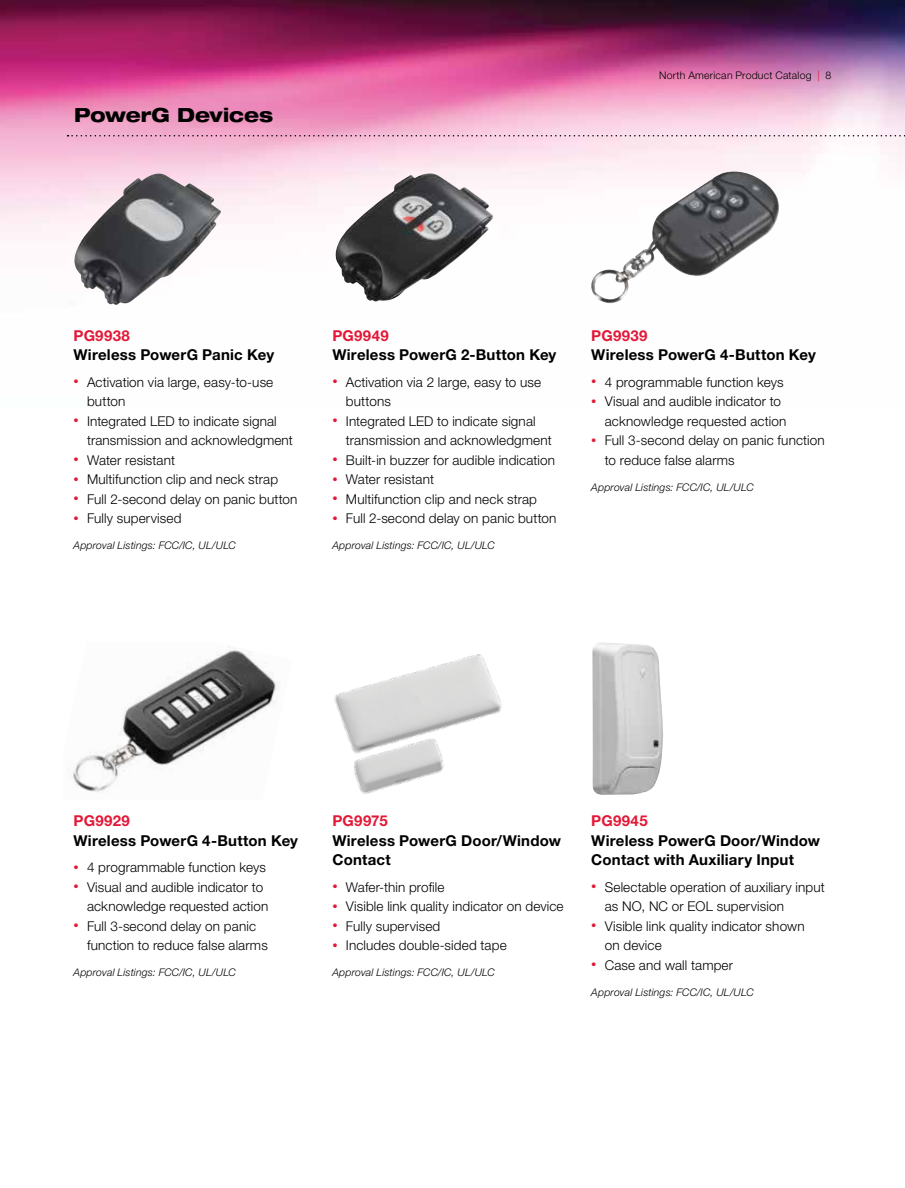
<style>
.page{position:relative;width:905px;height:1188px;background:#fff}
.page>*{position:absolute;margin:0;border:0;box-sizing:border-box;transform-origin:0 0}
.t1{font:800 expanded 19.5px "Helvetica Neue LT Std";letter-spacing:-.005em;color:#000;scale:.95 1}
.t2{font:700 15px/19.5px "Helvetica Neue LT Std";letter-spacing:.015em;color:#000}
.t3{font:700 15px "Helvetica Neue LT Std";letter-spacing:.02em;color:#e31837}
.t4{font:300 13.5px/19.5px "Helvetica Neue LT Std";letter-spacing:.01em;color:#000}
.t5{font:italic 300 10.5px "Helvetica Neue LT Std";letter-spacing:.015em;color:#000}
.t6{font:300 10.5px "Helvetica Neue LT Std";letter-spacing:.02em;color:#000}
.s1{color:#e31837}
.s2{font-size:10.5px;color:#e31837}
</style>
<div class="page">
<img style="left:0;top:0;width:904px;height:240px">
<svg style="left:68px;top:135px;width:837px;height:1px"></svg>
<img style="left:73px;top:174px;width:149px;height:131px">
<img style="left:68px;top:646px;width:212px;height:146px">
<img style="left:334px;top:654px;width:168px;height:140px">
<img style="left:592px;top:642px;width:71px;height:153px">
<img style="left:335px;top:173px;width:158px;height:129px">
<img style="left:589px;top:172px;width:192px;height:132px">
<h1 class="t1" style="left:74px;top:102px;width:211px">PowerG Devices</h1>
<p class="t6" style="left:659px;top:69px;width:174px">North American Product Catalog <span class="s1">|</span> 8</p>
<p class="t3" style="left:74px;top:326px;width:58px">PG9938</p>
<p class="t2" style="left:74px;top:345px;width:202px">Wireless PowerG Panic Key</p>
<p class="t4" style="left:87px;top:372px;width:188px;text-indent:-13px"><span class="s2">•</span> Activation via large, easy-to-use button</p>
<p class="t4" style="left:87px;top:411px;width:207px;text-indent:-13px"><span class="s2">•</span> Integrated LED to indicate signal transmission and acknowledgment</p>
<p class="t4" style="left:74px;top:450px;width:103px"><span class="s2">•</span> Water resistant</p>
<p class="t4" style="left:74px;top:469px;width:206px"><span class="s2">•</span> Multifunction clip and neck strap</p>
<p class="t4" style="left:74px;top:489px;width:225px"><span class="s2">•</span> Full 2-second delay on panic button</p>
<p class="t4" style="left:74px;top:508px;width:109px"><span class="s2">•</span> Fully supervised</p>
<p class="t5" style="left:74px;top:539px;width:164px">Approval Listings: FCC/IC, UL/ULC</p>
<p class="t3" style="left:332px;top:326px;width:58px">PG9949</p>
<p class="t2" style="left:332px;top:345px;width:225px">Wireless PowerG 2-Button Key</p>
<p class="t4" style="left:346px;top:372px;width:197px;text-indent:-13px"><span class="s2">•</span> Activation via 2 large, easy to use buttons</p>
<p class="t4" style="left:346px;top:411px;width:207px;text-indent:-13px"><span class="s2">•</span> Integrated LED to indicate signal transmission and acknowledgment</p>
<p class="t4" style="left:332px;top:450px;width:224px"><span class="s2">•</span> Built-in buzzer for audible indication</p>
<p class="t4" style="left:332px;top:469px;width:103px"><span class="s2">•</span> Water resistant</p>
<p class="t4" style="left:332px;top:489px;width:206px"><span class="s2">•</span> Multifunction clip and neck strap</p>
<p class="t4" style="left:332px;top:508px;width:225px"><span class="s2">•</span> Full 2-second delay on panic button</p>
<p class="t5" style="left:332px;top:539px;width:164px">Approval Listings: FCC/IC, UL/ULC</p>
<p class="t3" style="left:591px;top:326px;width:58px">PG9939</p>
<p class="t2" style="left:591px;top:345px;width:226px">Wireless PowerG 4-Button Key</p>
<p class="t4" style="left:591px;top:372px;width:194px"><span class="s2">•</span> 4 programmable function keys</p>
<p class="t4" style="left:604px;top:391px;width:183px;text-indent:-13px"><span class="s2">•</span> Visual and audible indicator to acknowledge requested action</p>
<p class="t4" style="left:604px;top:430px;width:221px;text-indent:-13px"><span class="s2">•</span> Full 3-second delay on panic function to reduce false alarms</p>
<p class="t5" style="left:591px;top:481px;width:164px">Approval Listings: FCC/IC, UL/ULC</p>
<p class="t3" style="left:74px;top:812px;width:58px">PG9929</p>
<p class="t2" style="left:74px;top:830px;width:226px">Wireless PowerG 4-Button Key</p>
<p class="t4" style="left:74px;top:857px;width:194px"><span class="s2">•</span> 4 programmable function keys</p>
<p class="t4" style="left:87px;top:877px;width:183px;text-indent:-13px"><span class="s2">•</span> Visual and audible indicator to acknowledge requested action</p>
<p class="t4" style="left:87px;top:916px;width:182px;text-indent:-13px"><span class="s2">•</span> Full 3-second delay on panic function to reduce false alarms</p>
<p class="t5" style="left:74px;top:966px;width:164px">Approval Listings: FCC/IC, UL/ULC</p>
<p class="t3" style="left:332px;top:812px;width:57px">PG9975</p>
<p class="t2" style="left:332px;top:830px;width:230px">Wireless PowerG Door/Window<br>Contact</p>
<p class="t4" style="left:332px;top:877px;width:113px"><span class="s2">•</span> Wafer-thin profile</p>
<p class="t4" style="left:332px;top:896px;width:233px"><span class="s2">•</span> Visible link quality indicator on device</p>
<p class="t4" style="left:332px;top:916px;width:109px"><span class="s2">•</span> Fully supervised</p>
<p class="t4" style="left:332px;top:935px;width:176px"><span class="s2">•</span> Includes double-sided tape</p>
<p class="t5" style="left:332px;top:966px;width:164px">Approval Listings: FCC/IC, UL/ULC</p>
<p class="t3" style="left:591px;top:812px;width:58px">PG9945</p>
<p class="t2" style="left:591px;top:830px;width:230px">Wireless PowerG Door/Window<br>Contact with Auxiliary Input</p>
<p class="t4" style="left:604px;top:877px;width:221px;text-indent:-13px"><span class="s2">•</span> Selectable operation of auxiliary input as NO, NC or EOL supervision</p>
<p class="t4" style="left:604px;top:916px;width:201px;text-indent:-13px"><span class="s2">•</span> Visible link quality indicator shown on device</p>
<p class="t4" style="left:591px;top:955px;width:143px"><span class="s2">•</span> Case and wall tamper</p>
<p class="t5" style="left:591px;top:986px;width:164px">Approval Listings: FCC/IC, UL/ULC</p>
</div>
